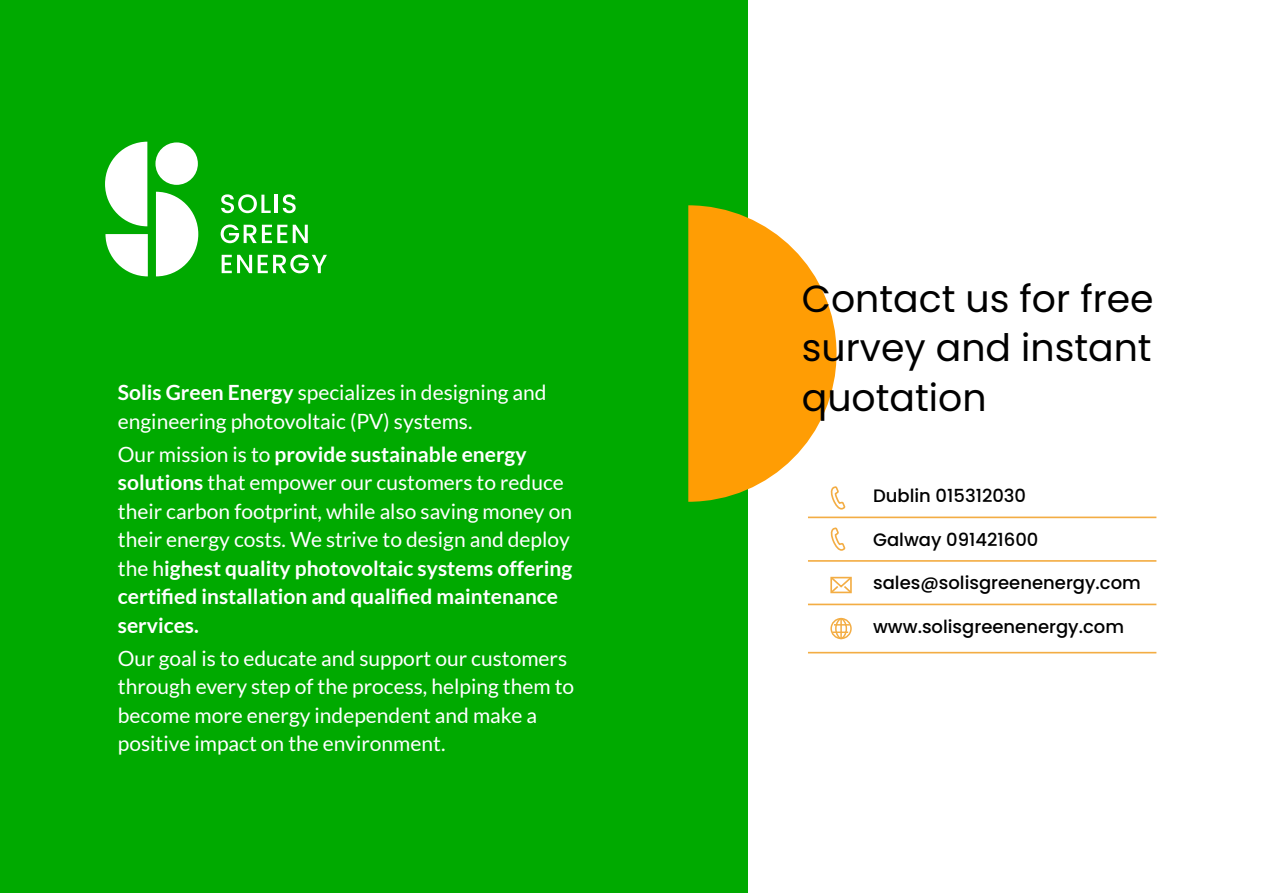
<style>
.page{position:relative;width:1263px;height:893px;background:#fff}
.page>*{position:absolute;margin:0;border:0;box-sizing:border-box;transform-origin:0 0}
.t1{font:37.8px/49.8px "Poppins";color:#000;text-align:justify}
.t2{font:21px/28.5px "Lato";color:#fff}
.t3{font:500 18px "Poppins";color:#000}
.s1{font-weight:700}
</style>
<div class="page">
<div style="left:0;top:0;width:747px;height:893px;background:#0a0"></div>
<hr style="left:808px;top:517px;width:348px;height:1px;background:#f3ad44">
<hr style="left:808px;top:560px;width:348px;height:2px;background:#f3ad44">
<hr style="left:808px;top:604px;width:348px;height:1px;background:#f3ad44">
<hr style="left:808px;top:652px;width:348px;height:1px;background:#f3ad44">
<svg style="left:156px;top:192px;width:42px;height:84px"></svg>
<svg style="left:105px;top:142px;width:42px;height:84px"></svg>
<svg style="left:105px;top:234px;width:43px;height:42px"></svg>
<div style="left:155px;top:142px;width:43px;height:43px;background:#fff;border-radius:50%"></div>
<svg style="left:221px;top:194px;width:50px;height:19px"></svg>
<hr style="left:275px;top:195px;width:3px;height:18px;background:#fff">
<svg style="left:283px;top:194px;width:13px;height:19px"></svg>
<svg style="left:221px;top:224px;width:66px;height:19px"></svg>
<svg style="left:293px;top:225px;width:15px;height:18px"></svg>
<svg style="left:222px;top:255px;width:30px;height:18px"></svg>
<svg style="left:258px;top:255px;width:69px;height:18px"></svg>
<svg style="left:688px;top:205px;width:158px;height:305px"></svg>
<svg style="left:830px;top:527px;width:16px;height:24px"></svg>
<svg style="left:830px;top:576px;width:22px;height:18px"></svg>
<div style="left:830px;top:618px;width:22px;height:21px;border:2px solid #f3ad44;border-radius:50%"></div>
<div style="left:835px;top:618px;width:12px;height:21px;border:2px solid #f3ad44;border-radius:50%"></div>
<svg style="left:832px;top:619px;width:18px;height:19px"></svg>
<p class="t2" style="left:118px;top:378px;width:430px"><span class="s1">Solis Green Energy</span> specializes in designing and engineering photovoltaic (PV) systems.</p>
<p class="t2" style="left:118px;top:440px;width:456px">Our mission is to <span class="s1">provide sustainable energy solutions</span> that empower our customers to reduce their carbon footprint, while also saving money on their energy costs. We strive to design and deploy the h<span class="s1">ighest quality photovoltaic systems offering certified installation and qualified maintenance services.</span></p>
<p class="t2" style="left:118px;top:643px;width:458px">Our goal is to educate and support our customers through every step of the process, helping them to become more energy independent and make a positive impact on the environment.</p>
<h1 class="t1" style="left:802px;top:274px;width:353px">Contact us for free survey and instant quotation</h1>
<p class="t3" style="left:873px;top:486px;width:154px">Dublin 015312030</p>
<p class="t3" style="left:873px;top:529px;width:167px">Galway 091421600</p>
<p class="t3" style="left:873px;top:573px;width:269px">sales@solisgreenenergy.com</p>
<p class="t3" style="left:873px;top:616px;width:252px">www.solisgreenenergy.com</p>
</div>
